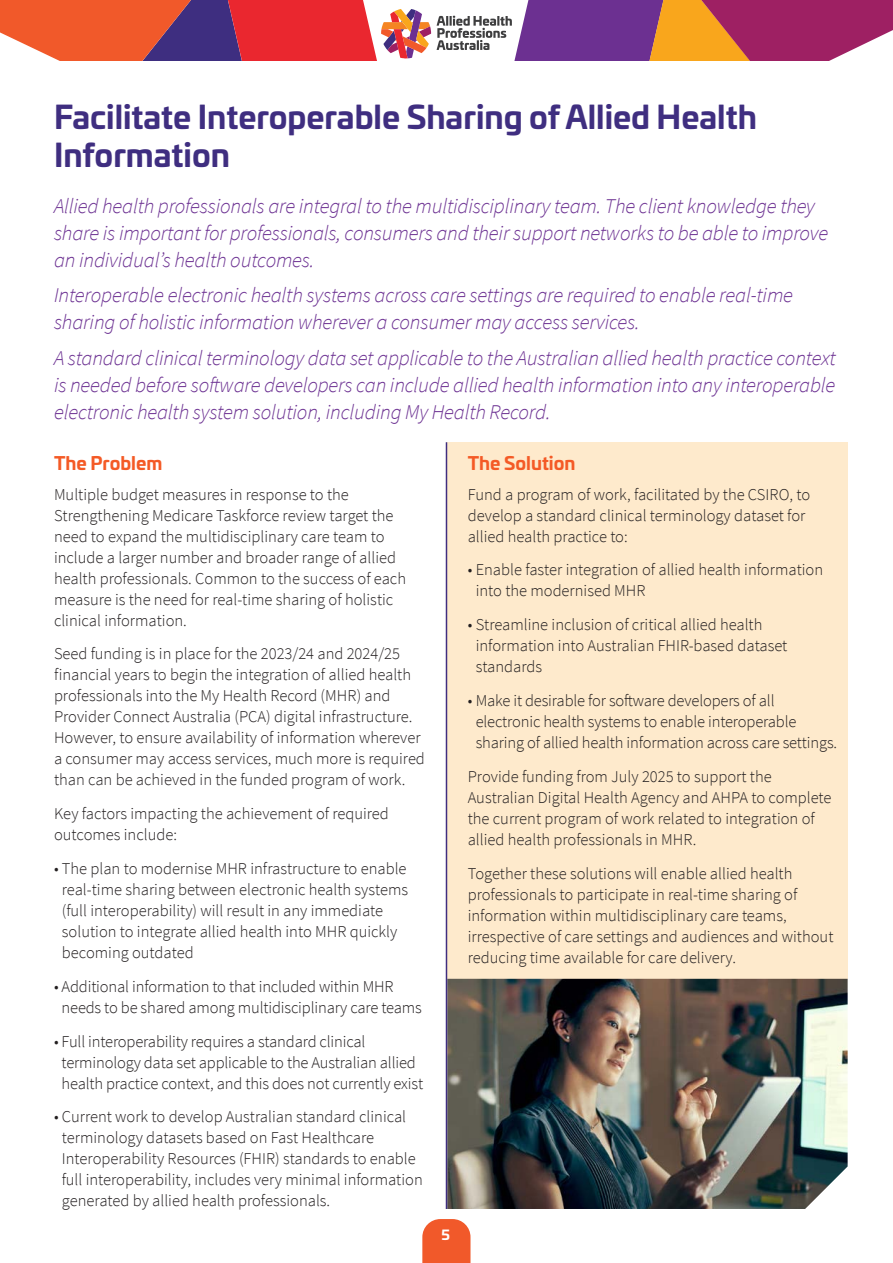
<style>
.page{position:relative;width:893px;height:1263px;background:#fff}
.page>*{position:absolute;margin:0;border:0;box-sizing:border-box;transform-origin:0 0}
.t1{font:700 31.5px/37.8px "Univia Pro";color:#3f2e80}
.t2{font:italic 300 21px/27px "Source Sans Pro";letter-spacing:-.01em;color:#6c3192}
.t3{font:700 18px "Univia Pro";color:#f45a26}
.t4{font:300 16.5px/21px "Source Sans Pro";color:#231f20}
.t5{font:700 13.5px "Univia Pro";color:#fff}
</style>
<div class="page">
<div style="left:446px;top:442px;width:402px;height:537px;background:#feeacc"></div>
<svg style="left:422px;top:1219px;width:48px;height:44px;background:#f16439"></svg>
<svg style="left:0;top:0;width:22px;height:43px"></svg>
<svg style="left:870px;top:0;width:23px;height:41px"></svg>
<svg style="left:22px;top:0;width:848px;height:61px;background:#bc5b69"></svg>
<img style="left:447px;top:979px;width:401px;height:230px">
<hr style="left:446px;top:442px;width:1px;height:767px;background:#3f2e80">
<h1 class="t1" style="left:54px;top:96px;width:704px">Facilitate Interoperable Sharing of Allied Health<br>Information</h1>
<p class="t2" style="left:54px;top:192px;width:776px">Allied health professionals are integral to the multidisciplinary team. The client knowledge they share is important for professionals, consumers and their support networks to be able to improve an individual’s health outcomes.</p>
<p class="t2" style="left:54px;top:282px;width:741px">Interoperable electronic health systems across care settings are required to enable real-time sharing of holistic information wherever a consumer may access services.</p>
<p class="t2" style="left:54px;top:344px;width:783px;text-align:justify">A standard clinical terminology data set applicable to the Australian allied health practice context is needed before software developers can include allied health information into any interoperable electronic health system solution, including My Health Record.</p>
<p class="t3" style="left:54px;top:449px;width:110px">The Problem</p>
<p class="t4" style="left:54px;top:484px;width:354px">Multiple budget measures in response to the Strengthening Medicare Taskforce review target the need to expand the multidisciplinary care team to include a larger number and broader range of allied health professionals. Common to the success of each measure is the need for real-time sharing of holistic clinical information.</p>
<p class="t4" style="left:54px;top:643px;width:372px">Seed funding is in place for the 2023/24 and 2024/25 financial years to begin the integration of allied health professionals into the My Health Record (MHR) and Provider Connect Australia (PCA) digital infrastructure.<br>However, to ensure availability of information wherever a consumer may access services, much more is required than can be achieved in the funded program of work.</p>
<p class="t4" style="left:54px;top:803px;width:336px">Key factors impacting the achievement of required outcomes include:</p>
<p class="t4" style="left:62px;top:858px;width:348px;text-indent:-8px">• The plan to modernise MHR infrastructure to enable real-time sharing between electronic health systems (full interoperability) will result in any immediate solution to integrate allied health into MHR quickly becoming outdated</p>
<p class="t4" style="left:62px;top:976px;width:362px;text-indent:-8px">• Additional information to that included within MHR needs to be shared among multidisciplinary care teams</p>
<p class="t4" style="left:62px;top:1031px;width:363px;text-indent:-8px">• Full interoperability requires a standard clinical terminology data set applicable to the Australian allied health practice context, and this does not currently exist</p>
<p class="t4" style="left:62px;top:1106px;width:362px;text-indent:-8px">• Current work to develop Australian standard clinical terminology datasets based on Fast Healthcare Interoperability Resources (FHIR) standards to enable full interoperability, includes very minimal information generated by allied health professionals.</p>
<p class="t3" style="left:468px;top:449px;width:109px">The Solution</p>
<p class="t4" style="left:468px;top:484px;width:344px">Fund a program of work, facilitated by the CSIRO, to develop a standard clinical terminology dataset for allied health practice to:</p>
<p class="t4" style="left:476px;top:559px;width:349px;text-indent:-8px">• Enable faster integration of allied health information into the modernised MHR</p>
<p class="t4" style="left:476px;top:614px;width:313px;text-indent:-8px">• Streamline inclusion of critical allied health information into Australian FHIR-based dataset standards</p>
<p class="t4" style="left:476px;top:690px;width:363px;text-indent:-8px">• Make it desirable for software developers of all electronic health systems to enable interoperable sharing of allied health information across care settings.</p>
<p class="t4" style="left:468px;top:766px;width:365px">Provide funding from July 2025 to support the Australian Digital Health Agency and AHPA to complete the current program of work related to integration of allied health professionals in MHR.</p>
<p class="t4" style="left:468px;top:863px;width:367px">Together these solutions will enable allied health professionals to participate in real-time sharing of information within multidisciplinary care teams, irrespective of care settings and audiences and without reducing time available for care delivery.</p>
<p class="t5" style="left:441px;top:1224px;width:10px">5</p>
</div>
